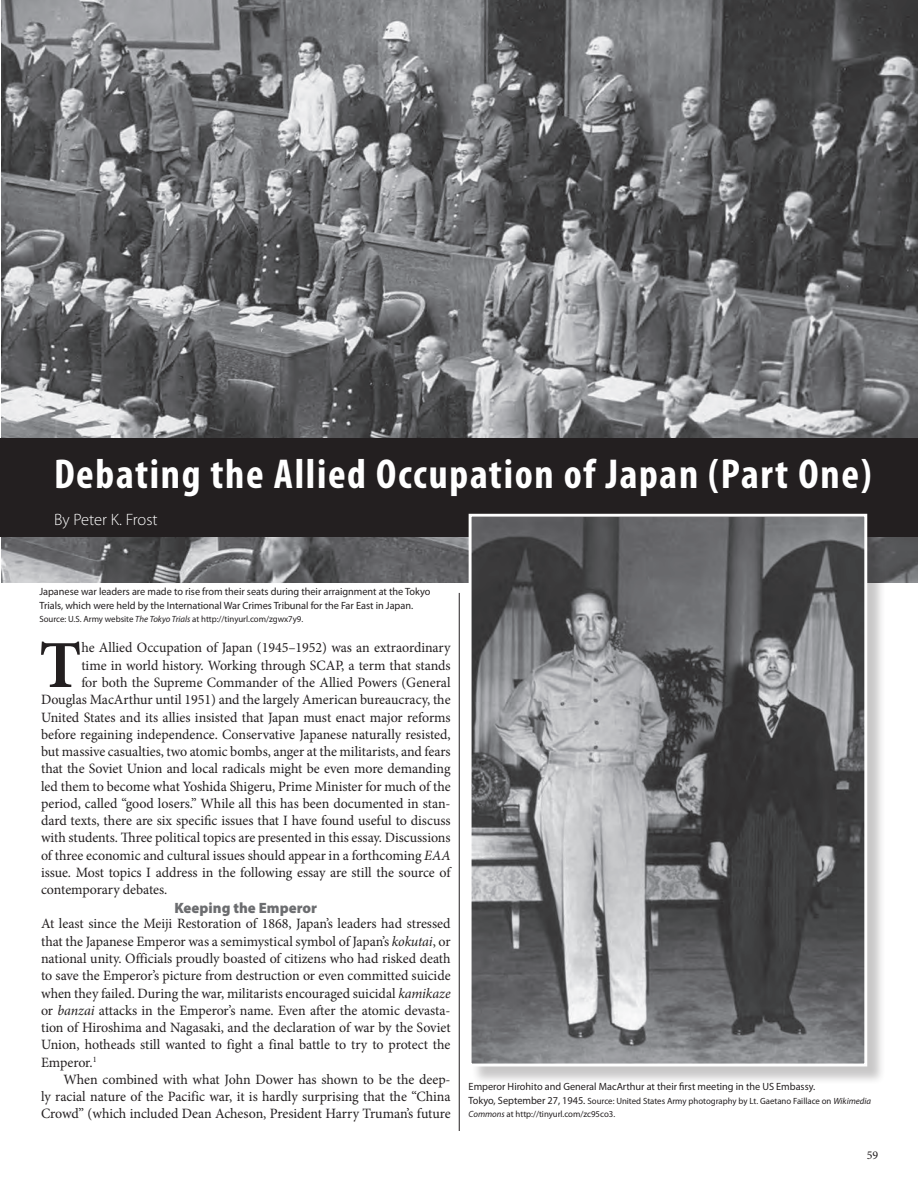
<style>
.page{position:relative;width:918px;height:1188px;background:#fff}
.page>*{position:absolute;margin:0;border:0;box-sizing:border-box;transform-origin:0 0}
.First_Paragraph_Body{font:700 67.35px "Minion Pro";color:#231f20}
.t1{font:700 condensed 42px "Myriad Pro";letter-spacing:.04em;color:#fff}
.Author_By_Line{font:300 16.5px "Myriad Pro";color:#fff}
.Myriad_Subhead{font:900 15px "Myriad Pro";color:#6c6d70}
.First_Paragraph_Body-2{font:14.25px "Minion Pro";letter-spacing:-.005em;color:#231f20}
._1st_P_after_Subhead{font:14.25px/17.2px "Minion Pro";letter-spacing:-.005em;color:#231f20;text-align:justify}
.Body{font:14.25px/17.2px "Minion Pro";letter-spacing:-.005em;color:#231f20;text-align:justify}
.t2{font:12px "Minion Pro";color:#231f20}
.Captions{font:10.5px/13.5px "Myriad Pro";color:#231f20}
.Captions-2{font:9px/13.5px "Myriad Pro";color:#231f20}
.s1{font-style:italic}
.s2{font-size:10.5px}
</style>
<div class="page">
<hr style="left:459px;top:593px;width:1px;height:538px;background:#231f20">
<img style="left:1px;top:0;width:917px;height:582px">
<div style="left:0;top:438px;width:918px;height:99px;background:#231f20"></div>
<div style="left:471px;top:516px;width:415px;height:569px;background:#231f20;opacity:.25"></div>
<img style="left:473px;top:518px;width:390px;height:544px">
<div style="left:469px;top:514px;width:398px;height:552px;border:3px solid #fff"></div>
<p class="t1" style="left:54px;top:448px;width:819px">Debating the Allied Occupation of Japan (Part One)</p>
<p class="Author_By_Line" style="left:54px;top:509px;width:105px">By Peter K. Frost</p>
<p class="Captions" style="left:39px;top:585px;width:393px">Japanese war leaders are made to rise from their seats during their arraignment at the Tokyo<br>Trials, which were held by the International War Crimes Tribunal for the Far East in Japan.</p>
<p class="Captions-2" style="left:39px;top:612px;width:265px">Source: U.S. Army website <span class="s1">The Tokyo Trials</span> at http://tinyurl.com/zgwx7y9.</p>
<p class="First_Paragraph_Body" style="left:39px;top:618px;width:44px">T</p>
<p class="First_Paragraph_Body-2" style="left:81px;top:638px;width:371px">he Allied Occupation of Japan (1945–1952) was an extraordinary</p>
<p class="First_Paragraph_Body-2" style="left:81px;top:656px;width:371px">time in world history. Working through SCAP, a term that stands</p>
<p class="First_Paragraph_Body-2" style="left:81px;top:673px;width:371px">for both the Supreme Commander of the Allied Powers (General</p>
<p class="First_Paragraph_Body-2" style="left:41px;top:690px;width:411px">Douglas MacArthur until 1951) and the largely American bureaucracy, the</p>
<p class="First_Paragraph_Body-2" style="left:41px;top:707px;width:411px">United States and its allies insisted that Japan must enact major reforms</p>
<p class="First_Paragraph_Body-2" style="left:41px;top:725px;width:411px">before regaining independence. Conservative Japanese naturally resisted,</p>
<p class="First_Paragraph_Body-2" style="left:41px;top:742px;width:411px">but massive casualties, two atomic bombs, anger at the militarists, and fears</p>
<p class="First_Paragraph_Body-2" style="left:41px;top:759px;width:411px">that the Soviet Union and local radicals might be even more demanding</p>
<p class="First_Paragraph_Body-2" style="left:41px;top:776px;width:411px">led them to become what Yoshida Shigeru, Prime Minister for much of the</p>
<p class="First_Paragraph_Body-2" style="left:41px;top:794px;width:411px">period, called “good losers.” While all this has been documented in stan-</p>
<p class="First_Paragraph_Body-2" style="left:41px;top:811px;width:411px">dard texts, there are six specific issues that I have found useful to discuss</p>
<p class="First_Paragraph_Body-2" style="left:41px;top:828px;width:411px">with students. Three political topics are presented in this essay. Discussions</p>
<p class="First_Paragraph_Body-2" style="left:41px;top:845px;width:411px">of three economic and cultural issues should appear in a forthcoming <span class="s1">EAA</span></p>
<p class="First_Paragraph_Body-2" style="left:41px;top:863px;width:412px">issue. Most topics I address in the following essay are still the source of</p>
<p class="First_Paragraph_Body-2" style="left:41px;top:880px;width:128px">contemporary debates.</p>
<p class="Myriad_Subhead" style="left:174px;top:898px;width:144px">Keeping the Emperor</p>
<p class="_1st_P_after_Subhead" style="left:41px;top:915px;width:411px">At least since the Meiji Restoration of 1868, Japan’s leaders had stressed that the Japanese Emperor was a semimystical symbol of Japan’s <span class="s1">kokutai</span>, or national unity. Officials proudly boasted of citizens who had risked death to save the Emperor’s picture from destruction or even committed suicide when they failed. During the war, militarists encouraged suicidal <span class="s1">kamikaze </span>or <span class="s1">banzai</span> attacks in the Emperor’s name. Even after the atomic devasta&shy;tion of Hiroshima and Nagasaki, and the declaration of war by the Soviet Union, hotheads still wanted to fight a final battle to try to protect the Emperor.<sup>1</sup></p>
<p class="Body" style="left:41px;top:1071px;width:411px;text-indent:22px">When combined with what John Dower has shown to be the deep&shy;ly racial nature of the Pacific war, it is hardly surprising that the “China Crowd” (which included Dean Acheson, President Harry Truman’s future</p>
<p class="Captions" style="left:469px;top:1080px;width:348px">Emperor Hirohito and General MacArthur at their first meeting in the US Embassy.</p>
<p class="Captions-2" style="left:469px;top:1094px;width:404px"><span class="s2">Tokyo, September 27, 1945.</span> Source: United States Army photography by Lt. Gaetano Faillace on <span class="s1">Wikimedia<br>Commons</span> at http://tinyurl.com/zc95co3.</p>
<p class="t2" style="left:867px;top:1147px;width:13px">59</p>
</div>
